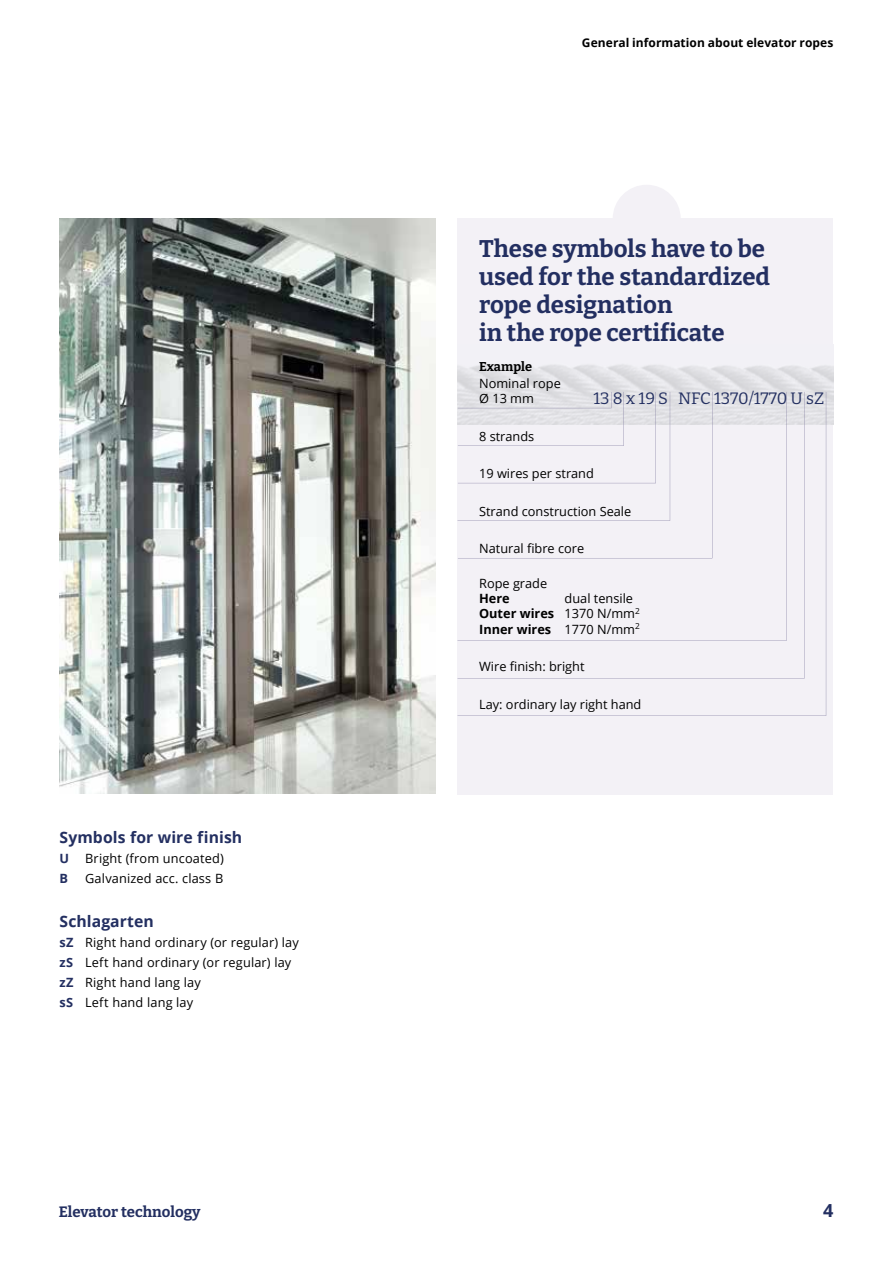
<style>
.page{position:relative;width:893px;height:1263px;background:#fff}
.page>*{position:absolute;margin:0;border:0;box-sizing:border-box;transform-origin:0 0}
.t1{font:700 24px/27.8px "Bitter";color:#232f61}
.t2{font:700 18px "Open Sans";color:#232f61}
.t3{font:16.5px "Bitter";color:#232f61}
.t4{font:700 15.75px "Open Sans";letter-spacing:.005em;color:#232f61}
.t5{font:700 15px "Bitter";color:#232f61}
.t6{font:12.75px/20px "Open Sans";color:#000}
.t7{font:700 12.75px "Bitter";letter-spacing:.01em;color:#000}
.t8{font:700 12.75px "Open Sans";color:#000}
.t9{font:700 12px "Open Sans";letter-spacing:.005em;color:#000}
.s1{font-weight:700;color:#232f61}
.s2{font-weight:700}
</style>
<div class="page">
<div style="left:457px;top:219px;width:376px;height:576px;background:#f3f1f6"></div>
<img style="left:60px;top:219px;width:376px;height:575px">
<div style="left:613px;top:185px;width:68px;height:68px;background:#f3f1f6;border-radius:50%"></div>
<svg style="left:457px;top:392px;width:369px;height:324px"></svg>
<p class="t9" style="left:582px;top:34px;width:253px">General information about elevator ropes</p>
<h1 class="t1" style="left:479px;top:235px;width:292px">These symbols have to be used for the standardized rope designation<br>in the rope certificate</h1>
<p class="t7" style="left:479px;top:359px;width:55px">Example</p>
<p class="t4" style="left:60px;top:826px;width:184px">Symbols for wire finish</p>
<p class="t6" style="left:60px;top:848px;width:166px"><span class="s1">U</span> Bright (from uncoated)<br><span class="s1">B</span></p>
<p class="t6" style="left:85px;top:868px;width:140px">Galvanized acc. class B</p>
<p class="t4" style="left:60px;top:910px;width:96px">Schlagarten</p>
<p class="t6" style="left:60px;top:932px;width:241px"><span class="s1">sZ</span> Right hand ordinary (or regular) lay <span class="s1">zS</span> Left hand ordinary (or regular) lay <span class="s1">zZ</span> Right hand lang lay<br><span class="s1">sS</span> Left hand lang lay</p>
<p class="t6" style="left:479px;top:375px;width:83px;line-height:15.3px">Nominal rope<br>Ø 13 mm</p>
<p class="t6" style="left:479px;top:426px;width:57px">8 strands</p>
<p class="t6" style="left:479px;top:463px;width:116px">19 wires per strand</p>
<p class="t6" style="left:479px;top:501px;width:154px">Strand construction Seale</p>
<p class="t6" style="left:479px;top:538px;width:107px">Natural fibre core</p>
<p class="t6" style="left:479px;top:573px;width:70px">Rope grade</p>
<p class="t8" style="left:479px;top:589px;width:32px">Here</p>
<p class="t3" style="left:594px;top:388px;width:232px">13 8 x 19 S NFC 1370/1770 U sZ</p>
<p class="t6" style="left:479px;top:590px;width:162px;line-height:15.3px;text-indent:86px">dual tensile<br><span class="s2">Outer wires</span> 1370 N/mm<sup>2<br></sup><span class="s2">Inner wires</span> 1770 N/mm<sup>2</sup></p>
<p class="t6" style="left:479px;top:656px;width:107px">Wire finish: bright</p>
<p class="t6" style="left:479px;top:694px;width:164px">Lay: ordinary lay right hand</p>
<p class="t5" style="left:59px;top:1202px;width:143px">Elevator technology</p>
<h2 class="t2" style="left:823px;top:1197px;width:12px">4</h2>
</div>
